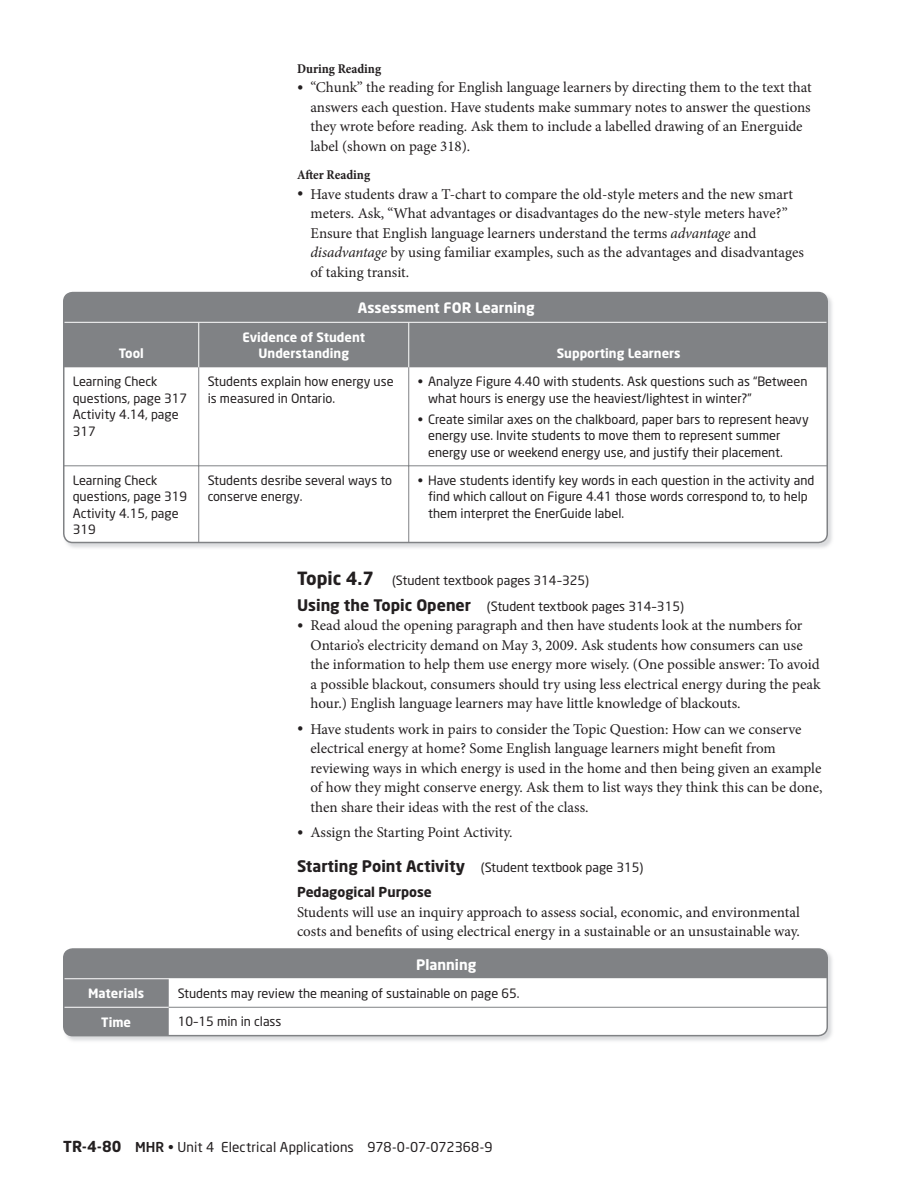
<style>
.page{position:relative;width:918px;height:1188px;background:#fff}
.page>*{position:absolute;margin:0;border:0;box-sizing:border-box;transform-origin:0 0}
.t1{font:15px/19.5px "Minion Pro";color:#231f20}
.t2{font:700 14.25px "Neo Sans";color:#fff}
.t3{font:13.5px "Neo Sans";letter-spacing:.005em;color:#231f20}
.t4{font:700 condensed 13.5px "Minion Pro";color:#231f20}
.t5{font:700 13.5px "Neo Sans";color:#231f20}
.t6{font:12.75px/16.5px "Neo Sans";color:#231f20}
.t7{font:700 12.75px/16.5px "Neo Sans";color:#fff;text-align:center}
.s1{font-size:16.5px}
.s2{font-style:italic}
.s3{font-weight:700;font-size:18px}
.s4{font-weight:700;font-size:15.75px}
.s5{font-weight:700;font-size:15px}
.s6{font-weight:500}
</style>
<div class="page">
<img style="left:63px;top:292px;width:769px;height:256px">
<div style="left:64px;top:293px;width:763px;height:74px;background:#808285"></div>
<hr style="left:198px;top:323px;width:1px;height:44px;background:#fff">
<hr style="left:408px;top:323px;width:1px;height:44px;background:#fff">
<svg style="left:64px;top:367px;width:763px;height:176px"></svg>
<hr style="left:64px;top:322px;width:345px;height:1px;background:#fff">
<hr style="left:409px;top:322px;width:418px;height:1px;background:#fff">
<div style="left:63px;top:292px;width:765px;height:251px;border:2px solid #808285;border-radius:9px"></div>
<img style="left:63px;top:952px;width:769px;height:89px">
<svg style="left:64px;top:950px;width:763px;height:85px"></svg>
<hr style="left:64px;top:1007px;width:105px;height:1px;background:#fff">
<hr style="left:64px;top:1035px;width:105px;height:1px;background:#fff">
<hr style="left:64px;top:978px;width:105px;height:1px;background:#fff">
<hr style="left:169px;top:978px;width:658px;height:1px;background:#fff">
<hr style="left:169px;top:1007px;width:658px;height:1px;background:#808285">
<hr style="left:169px;top:1035px;width:658px;height:1px;background:#808285">
<div style="left:63px;top:948px;width:765px;height:88px;border:2px solid #808285;border-radius:9px"></div>
<p class="t7" style="left:119px;top:346px;width:27px">Tool</p>
<p class="t4" style="left:297px;top:63px;width:86px">During Reading</p>
<p class="t1" style="left:310px;top:79px;width:503px;text-indent:-14px"><span class="s1">•</span> “Chunk” the reading for English language learners by directing them to the text that answers each question. Have students make summary notes to answer the questions they wrote before reading. Ask them to include a labelled drawing of an Energuide label (shown on page 318).</p>
<p class="t4" style="left:297px;top:170px;width:75px">After Reading</p>
<p class="t1" style="left:310px;top:185px;width:495px;text-indent:-13px"><span class="s1">•</span> Have students draw a T-chart to compare the old-style meters and the new smart meters. Ask, “What advantages or disadvantages do the new-style meters have?” Ensure that English language learners understand the terms <span class="s2">advantage</span> and <span class="s2">disadvantage</span> by using familiar examples, such as the advantages and disadvantages of taking transit.</p>
<p class="t2" style="left:358px;top:302px;width:178px">Assessment FOR Learning</p>
<p class="t7" style="left:242px;top:330px;width:124px">Evidence of Student<br>Understanding</p>
<p class="t7" style="left:557px;top:346px;width:125px">Supporting Learners</p>
<p class="t6" style="left:73px;top:375px;width:116px">Learning Check questions, page 317<br>Activity 4.14, page<br>317</p>
<p class="t6" style="left:208px;top:375px;width:187px">Students explain how energy use is measured in Ontario.</p>
<p class="t6" style="left:428px;top:375px;width:381px;text-indent:-10px">• Analyze Figure 4.40 with students. Ask questions such as “Between what hours is energy use the heaviest/lightest in winter?”</p>
<p class="t6" style="left:428px;top:412px;width:382px;text-indent:-10px">• Create similar axes on the chalkboard, paper bars to represent heavy energy use. Invite students to move them to represent summer energy use or weekend energy use, and justify their placement.</p>
<p class="t6" style="left:73px;top:473px;width:116px">Learning Check questions, page 319<br>Activity 4.15, page<br>319</p>
<p class="t6" style="left:208px;top:473px;width:186px">Students desribe several ways to conserve energy.</p>
<p class="t6" style="left:428px;top:473px;width:388px;text-indent:-10px">• Have students identify key words in each question in the activity and find which callout on Figure 4.41 those words correspond to, to help them interpret the EnerGuide label.</p>
<p class="t6" style="left:297px;top:569px;width:389px;line-height:25.5px"><span class="s3">Topic 4.7</span> (Student textbook pages 314–325)<br><span class="s4">Using the Topic Opener</span> (Student textbook pages 314–315)</p>
<p class="t1" style="left:310px;top:617px;width:512px;text-indent:-14px"><span class="s1">•</span> Read aloud the opening paragraph and then have students look at the numbers for Ontario’s electricity demand on May 3, 2009. Ask students how consumers can use the information to help them use energy more wisely. (One possible answer: To avoid a possible blackout, consumers should try using less electrical energy during the peak hour.) English language learners may have little knowledge of blackouts.</p>
<p class="t1" style="left:310px;top:720px;width:513px;text-indent:-14px"><span class="s1">•</span> Have students work in pairs to consider the Topic Question: How can we conserve electrical energy at home? Some English language learners might benefit from reviewing ways in which energy is used in the home and then being given an example of how they might conserve energy. Ask them to list ways they think this can be done, then share their ideas with the rest of the class.</p>
<p class="t1" style="left:297px;top:824px;width:217px"><span class="s1">•</span> Assign the Starting Point Activity.</p>
<p class="t6" style="left:297px;top:860px;width:348px"><span class="s4">Starting Point Activity</span> (Student textbook page 315)</p>
<p class="t5" style="left:297px;top:887px;width:136px">Pedagogical Purpose</p>
<p class="t1" style="left:297px;top:903px;width:504px">Students will use an inquiry approach to assess social, economic, and environmental costs and benefits of using electrical energy in a sustainable or an unsustainable way.</p>
<p class="t2" style="left:416px;top:959px;width:62px">Planning</p>
<p class="t7" style="left:88px;top:986px;width:58px">Materials</p>
<p class="t6" style="left:178px;top:986px;width:343px">Students may review the meaning of sustainable on page 65.</p>
<p class="t7" style="left:101px;top:1015px;width:31px">Time</p>
<p class="t6" style="left:178px;top:1015px;width:105px">10–15 min in class</p>
<p class="t3" style="left:63px;top:1142px;width:431px"><span class="s5">TR-4-80</span> <span class="s6">MHR</span> • Unit 4 Electrical Applications 978-0-07-072368-9</p>
</div>
